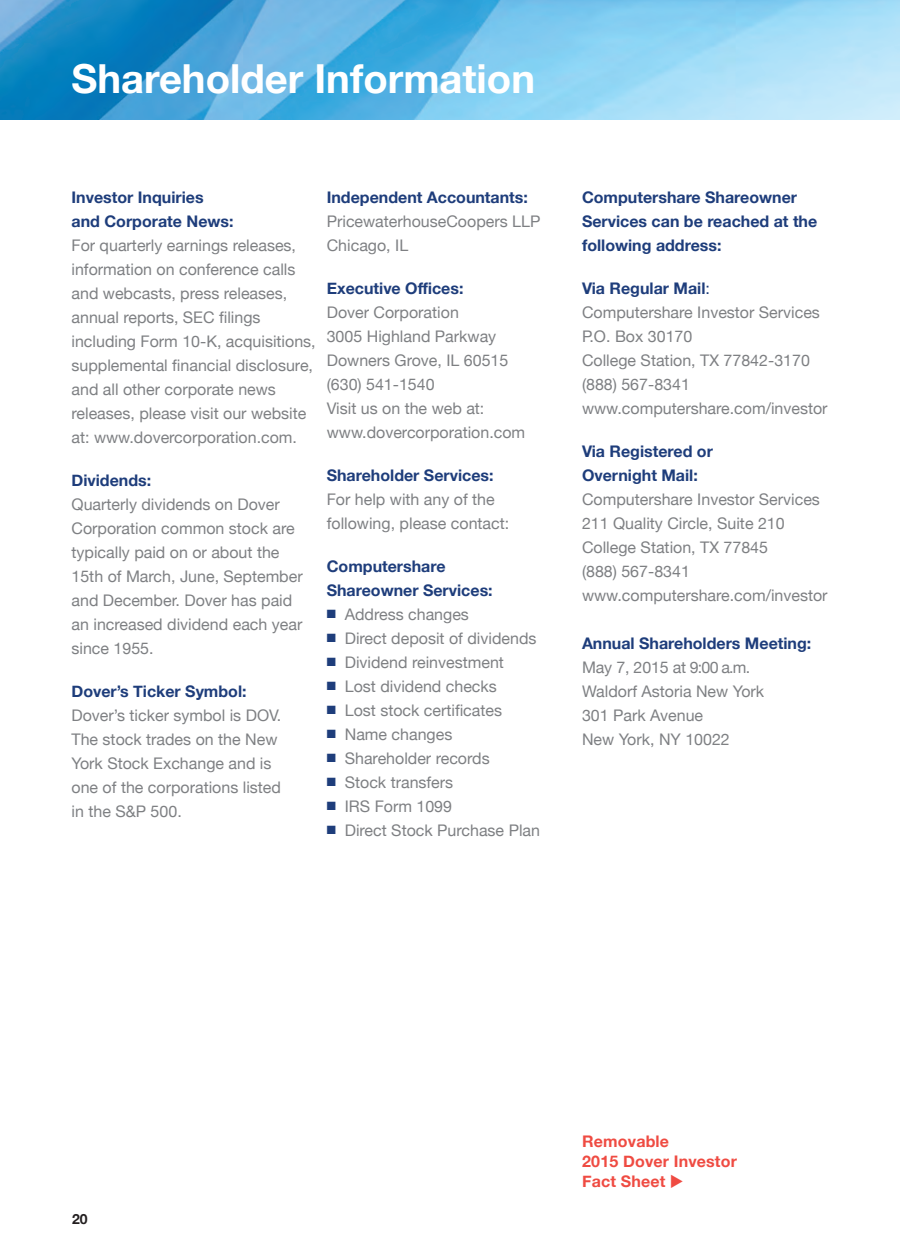
<style>
.page{position:relative;width:900px;height:1260px;background:#fff}
.page>*{position:absolute;margin:0;border:0;box-sizing:border-box;transform-origin:0 0}
.t1{font:700 40px "Helvetica Neue";color:#fff}
.ibc{font:16px/24px "Helvetica Neue";color:#7e8083}
.ibc_subhead{font:700 16px/24px "Helvetica Neue";color:#1e3d7b}
.ibc-2{font:700 16px/24px "Helvetica Neue";color:#1e3d7b}
.t2{font:700 16px "Helvetica Neue";letter-spacing:.01em;color:#ef4b42}
.t3{font:700 14px "Helvetica Neue";color:#231f20}
.s1{font-weight:700;color:#1e3d7b}
.s2{color:#1e3d7b}
</style>
<div class="page">
<img style="left:0;top:0;width:900px;height:120px">
<p class="t1" style="left:72px;top:43px;width:465px">Shareholder Information</p>
<p class="ibc_subhead" style="left:72px;top:184px;width:164px">Investor Inquiries and Corporate News:</p>
<p class="ibc" style="left:72px;top:232px;width:246px">For quarterly earnings releases, information on conference calls and webcasts, press releases, annual reports, SEC filings including Form 10-K, acquisitions, supplemental financial disclosure, and all other corporate news releases, please visit our website at: www.dovercorporation.com.</p>
<p class="ibc_subhead" style="left:72px;top:467px;width:81px">Dividends:</p>
<p class="ibc" style="left:72px;top:491px;width:233px">Quarterly dividends on Dover<br>Corporation common stock are typically paid on or about the<br>15th of March, June, September and December. Dover has paid an increased dividend each year since 1955.</p>
<p class="ibc" style="left:72px;top:678px;width:211px"><span class="s1">Dover’s Ticker Symbol:<br></span>Dover’s ticker symbol is DOV.<br>The stock trades on the New<br>York Stock Exchange and is one of the corporations listed in the S&amp;P 500.</p>
<p class="ibc_subhead" style="left:327px;top:184px;width:203px">Independent Accountants:</p>
<p class="ibc" style="left:327px;top:208px;width:215px">PricewaterhouseCoopers LLP<br>Chicago, IL</p>
<p class="ibc_subhead" style="left:327px;top:275px;width:138px">Executive Offices:</p>
<p class="ibc" style="left:327px;top:299px;width:200px">Dover Corporation<br>3005 Highland Parkway<br>Downers Grove, IL 60515 (630) 541-1540<br>Visit us on the web at: www.dovercorporation.com</p>
<p class="ibc_subhead" style="left:327px;top:462px;width:168px">Shareholder Services:</p>
<p class="ibc" style="left:327px;top:486px;width:184px">For help with any of the following, please contact:</p>
<p class="ibc-2" style="left:327px;top:554px;width:167px">Computershare<br>Shareowner Services:</p>
<p class="ibc" style="left:327px;top:601px;width:144px"><span class="s2">■</span> Address changes</p>
<p class="ibc" style="left:327px;top:625px;width:211px"><span class="s2">■</span> Direct deposit of dividends</p>
<p class="ibc" style="left:327px;top:649px;width:179px"><span class="s2">■</span> Dividend reinvestment</p>
<p class="ibc" style="left:327px;top:673px;width:172px"><span class="s2">■</span> Lost dividend checks</p>
<p class="ibc" style="left:327px;top:697px;width:177px"><span class="s2">■</span> Lost stock certificates</p>
<p class="ibc" style="left:327px;top:721px;width:127px"><span class="s2">■</span> Name changes</p>
<p class="ibc" style="left:327px;top:745px;width:164px"><span class="s2">■</span> Shareholder records</p>
<p class="ibc" style="left:327px;top:769px;width:128px"><span class="s2">■</span> Stock transfers</p>
<p class="ibc" style="left:327px;top:793px;width:127px"><span class="s2">■</span> IRS Form 1099</p>
<p class="ibc" style="left:327px;top:817px;width:215px"><span class="s2">■</span> Direct Stock Purchase Plan</p>
<p class="ibc-2" style="left:582px;top:184px;width:237px">Computershare Shareowner<br>Services can be reached at the following address:</p>
<p class="ibc" style="left:582px;top:275px;width:247px"><span class="s1">Via Regular Mail</span><span class="s2">:<br></span>Computershare Investor Services<br>P.O. Box 30170<br>College Station, TX 77842-3170 (888) 567-8341 www.computershare.com/investor</p>
<p class="ibc_subhead" style="left:582px;top:438px;width:132px">Via Registered or<br>Overnight Mail:</p>
<p class="ibc" style="left:582px;top:486px;width:247px">Computershare Investor Services<br>211 Quality Circle, Suite 210<br>College Station, TX 77845<br>(888) 567-8341 www.computershare.com/investor</p>
<p class="ibc_subhead" style="left:582px;top:630px;width:231px">Annual Shareholders Meeting:</p>
<p class="ibc" style="left:582px;top:654px;width:184px">May 7, 2015 at 9:00 a.m.<br>Waldorf Astoria New York<br>301 Park Avenue<br>New York, NY 10022</p>
<p class="t3" style="left:72px;top:1206px;width:17px">20</p>
<p class="t2" style="left:582px;top:1127px;width:88px">Removable</p>
<p class="t2" style="left:582px;top:1147px;width:156px">2015 Dover Investor</p>
<p class="t2" style="left:582px;top:1167px;width:103px">Fact Sheet ◆</p>
</div>
